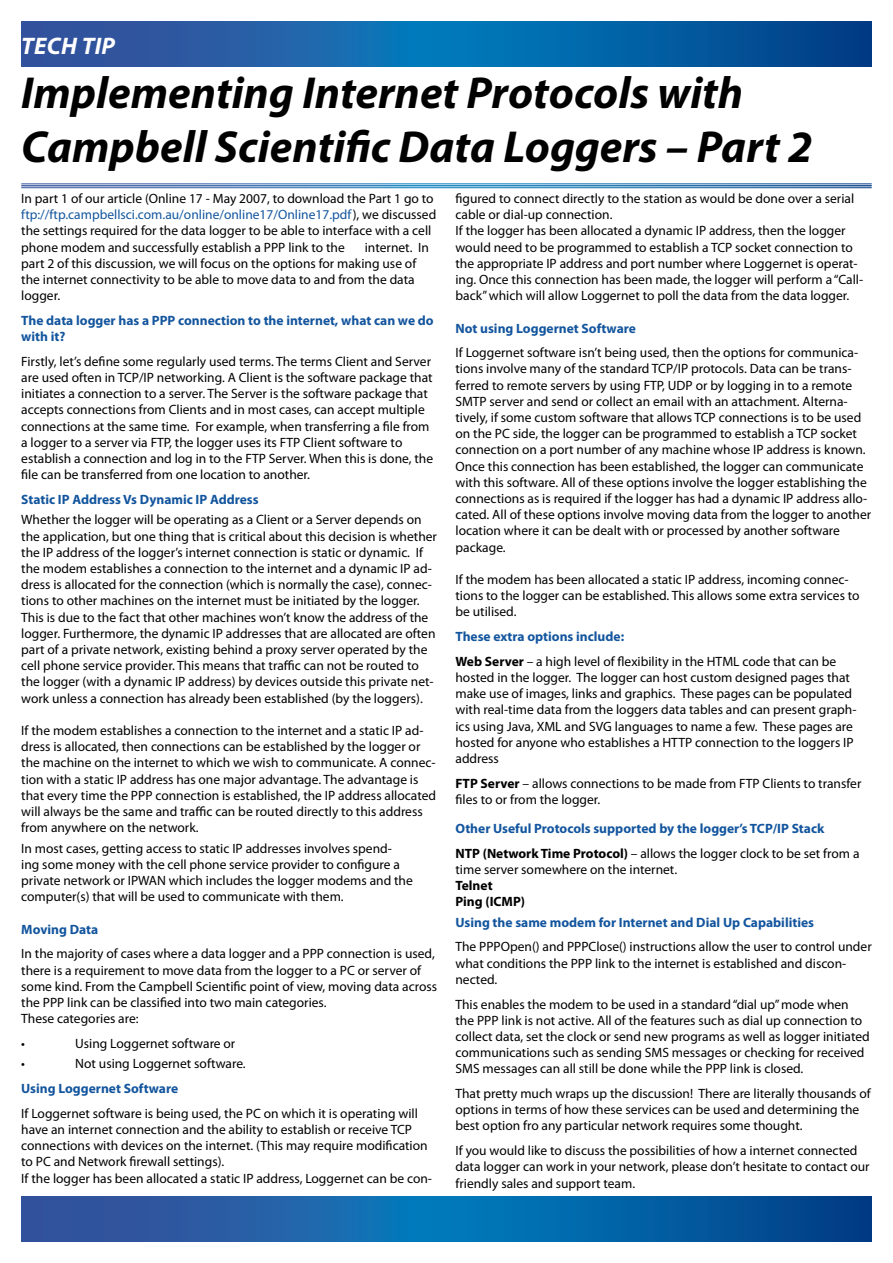
<style>
.page{position:relative;width:893px;height:1263px;background:#fff}
.page>*{position:absolute;margin:0;border:0;box-sizing:border-box;transform-origin:0 0}
.t1{font:italic 700 45px/54px "Myriad Pro";color:#000}
.t2{font:italic 700 24px "Myriad Pro";letter-spacing:.01em;color:#fff}
.t3{font:13.5px/16.2px "Myriad Pro";color:#000}
.t4{font:700 13.5px/16.2px "Myriad Pro";color:#13559e}
.t5{font:700 13.5px/16.2px "Myriad Pro";color:#000}
.s1{color:#13559e}
.s2{font-weight:700;color:#13559e}
.s3{font-weight:700}
.s4{color:#000}
.s5{font-weight:400;color:#000}
</style>
<div class="page">
<svg style="left:21px;top:1197px;width:851px;height:45px;background:#115ea4"></svg>
<svg style="left:21px;top:21px;width:851px;height:45px;background:#115ea4"></svg>
<h2 class="t2" style="left:21px;top:30px;width:95px">TECH TIP</h2>
<h1 class="t1" style="left:21px;top:64px;width:793px">Implementing Internet Protocols with<br>Campbell Scientific Data Loggers – Part 2</h1>
<p class="t3" style="left:21px;top:190px;width:417px">In part 1 of our article (Online 17 - May 2007, to download the Part 1 go to <span class="s1">ftp://ftp.campbellsci.com.au/online/online17/Online17.pdf</span>), we discussed the settings required for the data logger to be able to interface with a cell phone modem and successfully establish a PPP link to the</p>
<p class="t3" style="left:21px;top:239px;width:409px;text-indent:344px">internet. In part 2 of this discussion, we will focus on the options for making use of the internet connectivity to be able to move data to and from the data logger.</p>
<p class="t4" style="left:21px;top:312px;width:414px">The data logger has a PPP connection to the internet, what can we do with it?</p>
<p class="t3" style="left:21px;top:353px;width:413px">Firstly, let’s define some regularly used terms. The terms Client and Server are used often in TCP/IP networking. A Client is the software package that initiates a connection to a server. The Server is the software package that accepts connections from Clients and in most cases, can accept multiple connections at the same time. For example, when transferring a file from a logger to a server via FTP, the logger uses its FTP Client software to establish a connection and log in to the FTP Server. When this is done, the file can be transferred from one location to another.</p>
<p class="t4" style="left:21px;top:491px;width:239px">Static IP Address Vs Dynamic IP Address</p>
<p class="t3" style="left:21px;top:511px;width:417px">Whether the logger will be operating as a Client or a Server depends on the application, but one thing that is critical about this decision is whether the IP address of the logger’s internet connection is static or dynamic. If the modem establishes a connection to the internet and a dynamic IP ad&shy;dress is allocated for the connection (which is normally the case), connec&shy;tions to other machines on the internet must be initiated by the logger.<br>This is due to the fact that other machines won’t know the address of the logger. Furthermore, the dynamic IP addresses that are allocated are often part of a private network, existing behind a proxy server operated by the cell phone service provider. This means that traffic can not be routed to the logger (with a dynamic IP address) by devices outside this private net&shy;work unless a connection has already been established (by the loggers).</p>
<p class="t3" style="left:21px;top:722px;width:416px">If the modem establishes a connection to the internet and a static IP ad&shy;dress is allocated, then connections can be established by the logger or the machine on the internet to which we wish to communicate. A connec&shy;tion with a static IP address has one major advantage. The advantage is that every time the PPP connection is established, the IP address allocated will always be the same and traffic can be routed directly to this address from anywhere on the network.</p>
<p class="t3" style="left:21px;top:840px;width:393px">In most cases, getting access to static IP addresses involves spend&shy;ing some money with the cell phone service provider to configure a private network or IPWAN which includes the logger modems and the computer(s) that will be used to communicate with them.</p>
<p class="t4" style="left:21px;top:920px;width:79px">Moving Data</p>
<p class="t3" style="left:21px;top:945px;width:417px">In the majority of cases where a data logger and a PPP connection is used, there is a requirement to move data from the logger to a PC or server of some kind. From the Campbell Scientific point of view, moving data across the PPP link can be classified into two main categories.<br>These categories are:</p>
<p class="t3" style="left:21px;top:1035px;width:5px">•</p>
<p class="t3" style="left:75px;top:1035px;width:162px">Using Loggernet software or</p>
<p class="t3" style="left:21px;top:1055px;width:5px">•</p>
<p class="t3" style="left:75px;top:1055px;width:172px">Not using Loggernet software.</p>
<p class="t4" style="left:21px;top:1080px;width:158px">Using Loggernet Software</p>
<p class="t3" style="left:21px;top:1105px;width:412px">If Loggernet software is being used, the PC on which it is operating will have an internet connection and the ability to establish or receive TCP connections with devices on the internet. (This may require modification to PC and Network firewall settings).<br>If the logger has been allocated a static IP address, Loggernet can be con-</p>
<p class="t3" style="left:455px;top:190px;width:409px">figured to connect directly to the station as would be done over a serial cable or dial-up connection.<br>If the logger has been allocated a dynamic IP address, then the logger would need to be programmed to establish a TCP socket connection to the appropriate IP address and port number where Loggernet is operat&shy;ing. Once this connection has been made, the logger will perform a “Call&shy;back” which will allow Loggernet to poll the data from the data logger.</p>
<p class="t4" style="left:455px;top:319px;width:182px">Not using Loggernet Software</p>
<p class="t3" style="left:455px;top:344px;width:417px">If Loggernet software isn’t being used, then the options for communica&shy;tions involve many of the standard TCP/IP protocols. Data can be trans&shy;ferred to remote servers by using FTP, UDP or by logging in to a remote SMTP server and send or collect an email with an attachment. Alterna&shy;tively, if some custom software that allows TCP connections is to be used on the PC side, the logger can be programmed to establish a TCP socket connection on a port number of any machine whose IP address is known.<br>Once this connection has been established, the logger can communicate with this software. All of these options involve the logger establishing the connections as is required if the logger has had a dynamic IP address allo&shy;cated. All of these options involve moving data from the logger to another location where it can be dealt with or processed by another software package.</p>
<p class="t3" style="left:455px;top:571px;width:406px">If the modem has been allocated a static IP address, incoming connec&shy;tions to the logger can be established. This allows some extra services to be utilised.</p>
<p class="t3" style="left:455px;top:624px;width:382px;line-height:24.8px"><span class="s2">These extra options include:<br></span><span class="s3">Web Server</span> – a high level of flexibility in the HTML code that can be</p>
<p class="t3" style="left:455px;top:669px;width:402px">hosted in the logger. The logger can host custom designed pages that make use of images, links and graphics. These pages can be populated with real-time data from the loggers data tables and can present graph&shy;ics using Java, XML and SVG languages to name a few. These pages are hosted for anyone who establishes a HTTP connection to the loggers IP address</p>
<p class="t3" style="left:455px;top:775px;width:407px"><span class="s3">FTP Server</span> – allows connections to be made from FTP Clients to transfer files to or from the logger.</p>
<p class="t4" style="left:455px;top:815px;width:406px;line-height:24.8px">Other Useful Protocols supported by the logger’s TCP/IP Stack<br><span class="s4">NTP (Network Time Protocol)</span> <span class="s5">– allows the logger clock to be set from a</span></p>
<p class="t3" style="left:455px;top:861px;width:223px">time server somewhere on the internet.</p>
<p class="t5" style="left:455px;top:877px;width:71px">Telnet<br>Ping (ICMP)</p>
<p class="t4" style="left:455px;top:914px;width:360px">Using the same modem for Internet and Dial Up Capabilities</p>
<p class="t3" style="left:455px;top:938px;width:418px">The PPPOpen() and PPPClose() instructions allow the user to control under what conditions the PPP link to the internet is established and discon&shy;nected.</p>
<p class="t3" style="left:455px;top:996px;width:416px">This enables the modem to be used in a standard “dial up” mode when the PPP link is not active. All of the features such as dial up connection to collect data, set the clock or send new programs as well as logger initiated communications such as sending SMS messages or checking for received SMS messages can all still be done while the PPP link is closed.</p>
<p class="t3" style="left:455px;top:1085px;width:417px">That pretty much wraps up the discussion! There are literally thousands of options in terms of how these services can be used and determining the best option fro any particular network requires some thought.</p>
<p class="t3" style="left:455px;top:1142px;width:416px">If you would like to discuss the possibilities of how a internet connected data logger can work in your network, please don’t hesitate to contact our friendly sales and support team.</p>
</div>
